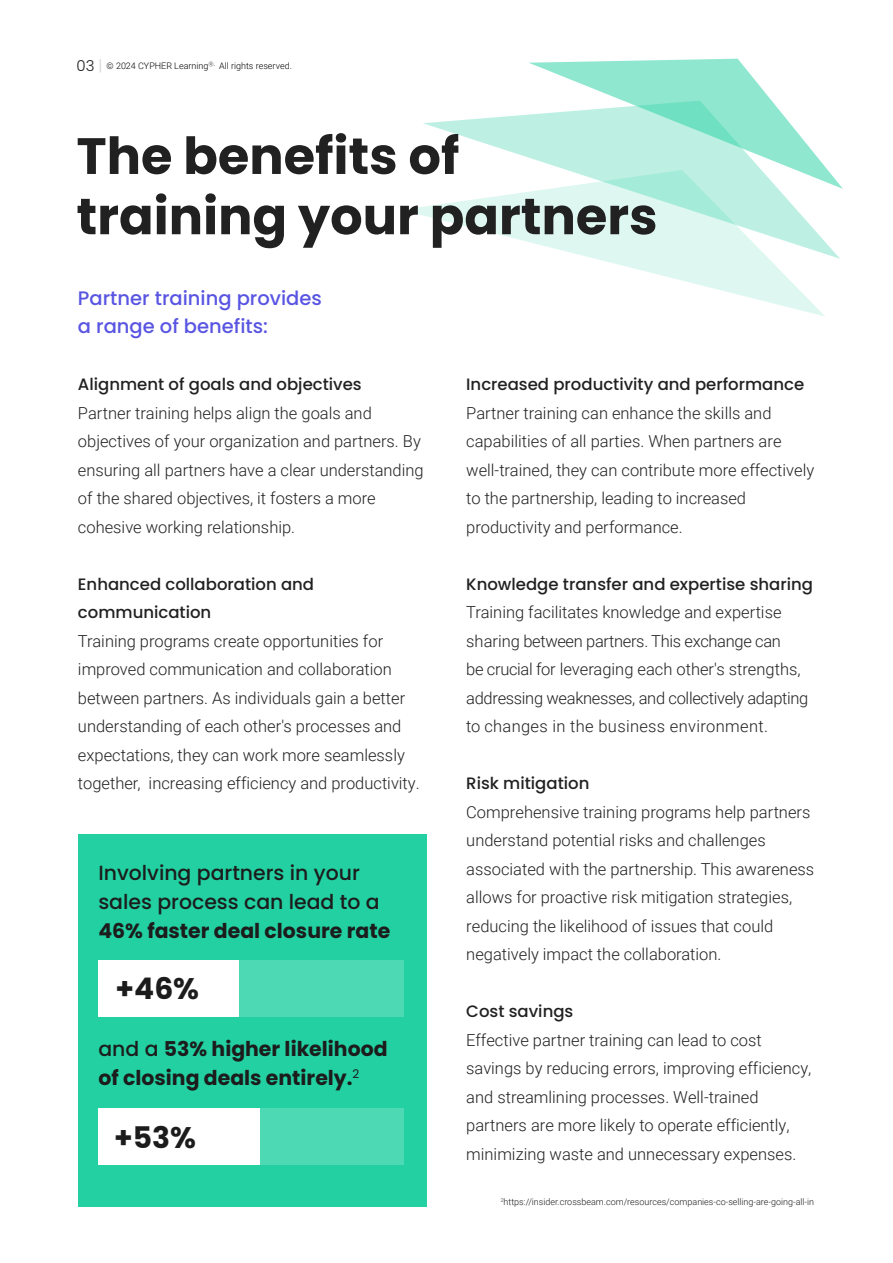
<style>
.page{position:relative;width:893px;height:1263px;background:#fff}
.page>*{position:absolute;margin:0;border:0;box-sizing:border-box;transform-origin:0 0}
.t1{font:700 51px/60.3px "Poppins";color:#212121}
.t2{font:700 29.7px "Poppins";color:#1c1c1c}
.t3{font:700 20.4px/28.7px "Poppins";color:#1c1c1c}
.t4{font:500 20.4px/28.7px "Poppins";color:#1c1c1c}
.t5{font:500 19.5px/28.5px "Poppins";color:#5955e2}
.t6{font:300 16.5px/28.5px "Roboto";color:#212121}
.t7{font:500 16.5px/28.5px "Poppins";color:#212121}
.t8{font:300 9px "Roboto";color:#1c1c1c}
.t9{font:300 9px "Roboto";color:#000}
.s1{font-family:"Poppins";font-size:15px;color:#212121}
.s2{font-family:"Poppins";font-size:15px;color:rgb(33 33 33/.2)}
.s3{font-weight:500}
</style>
<div class="page">
<svg style="left:529px;top:59px;width:314px;height:130px"></svg>
<svg style="left:423px;top:101px;width:417px;height:158px"></svg>
<svg style="left:402px;top:170px;width:423px;height:147px"></svg>
<div style="left:78px;top:834px;width:348px;height:372px;background:#22d0a2"></div>
<div style="left:166px;top:960px;width:238px;height:56px;background:#4dd9b4"></div>
<div style="left:98px;top:960px;width:141px;height:56px;background:#fff"></div>
<div style="left:175px;top:1109px;width:229px;height:56px;background:#4dd9b4"></div>
<div style="left:98px;top:1109px;width:162px;height:56px;background:#fff"></div>
<p class="t9" style="left:76px;top:60px;width:217px"><span class="s1">03</span> <span class="s2">|</span> © 2024 CYPHER Learning<sup>Ⓡ.</sup> All rights reserved.</p>
<h1 class="t1" style="left:76px;top:126px;width:583px">The benefits of training your partners</h1>
<p class="t5" style="left:78px;top:284px;width:245px">Partner training provides a range of benefits:</p>
<p class="t7" style="left:78px;top:370px;width:285px">Alignment of goals and objectives</p>
<p class="t6" style="left:78px;top:398px;width:347px">Partner training helps align the goals and objectives of your organization and partners. By ensuring all partners have a clear understanding of the shared objectives, it fosters a more cohesive working relationship.</p>
<p class="t7" style="left:78px;top:570px;width:238px">Enhanced collaboration and communication</p>
<p class="t6" style="left:78px;top:626px;width:343px">Training programs create opportunities for improved communication and collaboration between partners. As individuals gain a better understanding of each other's processes and expectations, they can work more seamlessly together, increasing efficiency and productivity.</p>
<p class="t4" style="left:98px;top:859px;width:283px">Involving partners in your sales process can lead to a</p>
<p class="t3" style="left:98px;top:916px;width:293px">46% faster deal closure rate</p>
<h2 class="t2" style="left:116px;top:971px;width:85px">+46%</h2>
<p class="t3" style="left:98px;top:1035px;width:291px"><span class="s3">and a</span> 53% higher likelihood of closing deals entirely.<sup>2</sup></p>
<h2 class="t2" style="left:114px;top:1120px;width:83px">+53%</h2>
<p class="t7" style="left:466px;top:370px;width:339px">Increased productivity and performance</p>
<p class="t6" style="left:466px;top:398px;width:350px">Partner training can enhance the skills and capabilities of all parties. When partners are well-trained, they can contribute more effectively to the partnership, leading to increased productivity and performance.</p>
<p class="t7" style="left:466px;top:570px;width:348px">Knowledge transfer and expertise sharing</p>
<p class="t6" style="left:466px;top:597px;width:344px">Training facilitates knowledge and expertise sharing between partners. This exchange can<br>be crucial for leveraging each other's strengths, addressing weaknesses, and collectively adapting to changes in the business environment.</p>
<p class="t7" style="left:466px;top:769px;width:125px">Risk mitigation</p>
<p class="t6" style="left:466px;top:797px;width:349px">Comprehensive training programs help partners understand potential risks and challenges associated with the partnership. This awareness allows for proactive risk mitigation strategies, reducing the likelihood of issues that could negatively impact the collaboration.</p>
<p class="t7" style="left:466px;top:997px;width:109px">Cost savings</p>
<p class="t6" style="left:466px;top:1025px;width:347px">Effective partner training can lead to cost savings by reducing errors, improving efficiency, and streamlining processes. Well-trained partners are more likely to operate efficiently, minimizing waste and unnecessary expenses.</p>
<p class="t8" style="left:501px;top:1195px;width:315px"><sup>2</sup>https://insider.crossbeam.com/resources/companies-co-selling-are-going-all-in</p>
</div>
